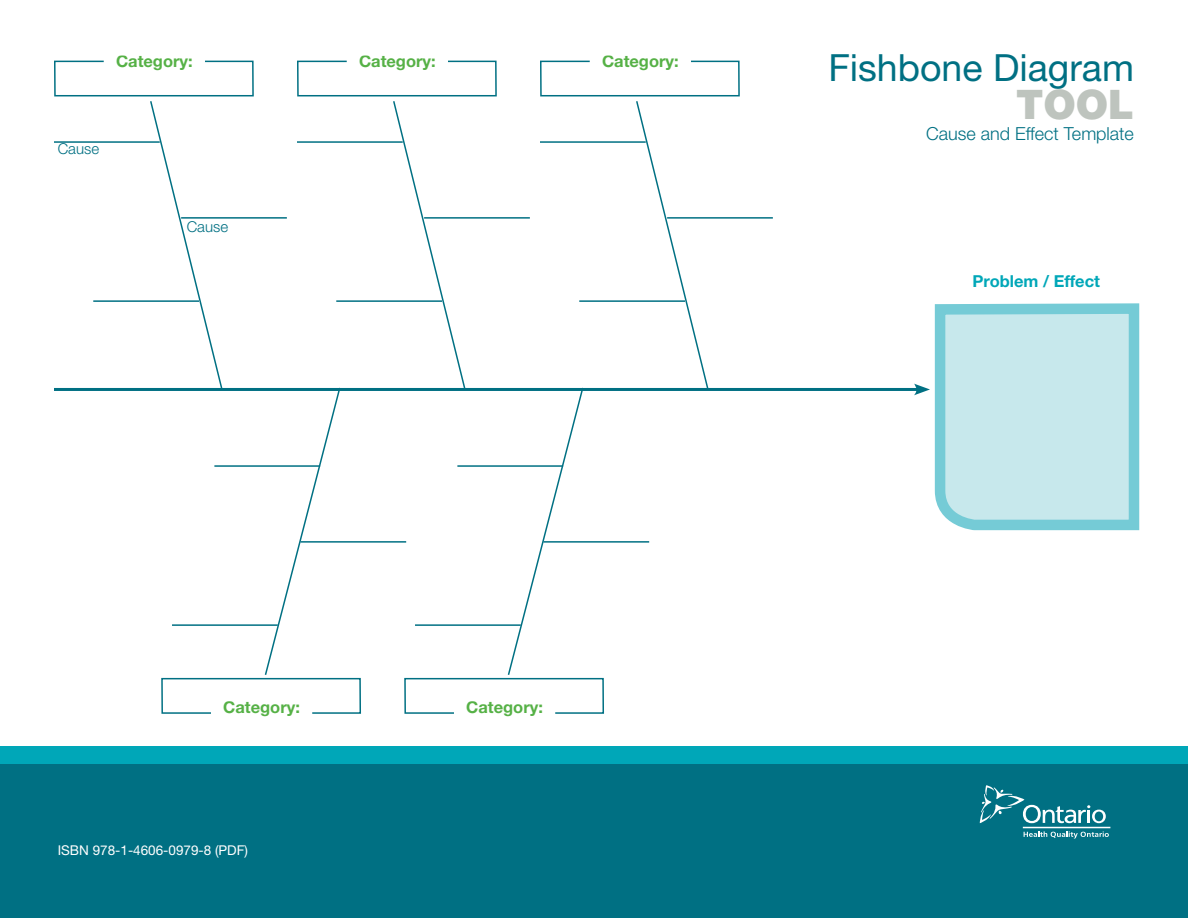
<style>
.page{position:relative;width:1188px;height:918px;background:#fff}
.page>*{position:absolute;margin:0;border:0;box-sizing:border-box;transform-origin:0 0}
.t1{font:900 40.8px "Helvetica Neue LT Std";color:#bec4be}
.t2{font:37.5px "Helvetica Neue LT Std";color:#007083}
.t3{font:300 18px "Helvetica Neue LT Std";color:#007083}
.t4{font:700 16.5px "Helvetica Neue LT Std";color:#56b146}
.t5{font:700 16.5px "Helvetica Neue LT Std";color:#00a7b8}
.t6{font:300 15px "Helvetica Neue LT Std";color:#007083}
.t7{font:13.5px "Helvetica Neue LT Std";color:#fff}
</style>
<div class="page">
<div style="left:0;top:755px;width:1188px;height:163px;background:#007083"></div>
<div style="left:0;top:746px;width:1188px;height:17px;background:#00a7b8"></div>
<svg style="left:980px;top:785px;width:126px;height:38px"></svg>
<svg style="left:1024px;top:831px;width:85px;height:8px"></svg>
<hr style="left:1023px;top:827px;width:87px;height:1px;background:#fff">
<hr style="left:54px;top:388px;width:866px;height:3px;background:#007083">
<svg style="left:914px;top:384px;width:16px;height:11px"></svg>
<div style="left:54px;top:61px;width:200px;height:35px;border:2px solid #007083"></div>
<div style="left:161px;top:678px;width:200px;height:36px;border:2px solid #007083"></div>
<div style="left:404px;top:678px;width:200px;height:36px;border:2px solid #007083"></div>
<div style="left:297px;top:61px;width:200px;height:35px;border:2px solid #007083"></div>
<div style="left:540px;top:61px;width:200px;height:35px;border:2px solid #007083"></div>
<div style="left:104px;top:55px;width:100px;height:25px;background:#fff"></div>
<div style="left:212px;top:700px;width:99px;height:25px;background:#fff"></div>
<div style="left:455px;top:700px;width:99px;height:25px;background:#fff"></div>
<div style="left:347px;top:55px;width:100px;height:25px;background:#fff"></div>
<div style="left:590px;top:55px;width:100px;height:25px;background:#fff"></div>
<svg style="left:150px;top:101px;width:73px;height:287px"></svg>
<svg style="left:264px;top:387px;width:76px;height:288px"></svg>
<svg style="left:507px;top:387px;width:76px;height:288px"></svg>
<svg style="left:393px;top:101px;width:73px;height:287px"></svg>
<svg style="left:636px;top:101px;width:73px;height:287px"></svg>
<hr style="left:54px;top:141px;width:106px;height:2px;background:#007083">
<hr style="left:214px;top:465px;width:106px;height:2px;background:#007083">
<hr style="left:457px;top:465px;width:106px;height:2px;background:#007083">
<hr style="left:297px;top:141px;width:106px;height:2px;background:#007083">
<hr style="left:540px;top:141px;width:106px;height:2px;background:#007083">
<hr style="left:93px;top:300px;width:106px;height:2px;background:#007083">
<hr style="left:172px;top:624px;width:106px;height:2px;background:#007083">
<hr style="left:415px;top:624px;width:106px;height:2px;background:#007083">
<hr style="left:336px;top:300px;width:106px;height:2px;background:#007083">
<hr style="left:579px;top:300px;width:106px;height:2px;background:#007083">
<hr style="left:181px;top:217px;width:106px;height:2px;background:#007083">
<hr style="left:300px;top:541px;width:106px;height:2px;background:#007083">
<hr style="left:543px;top:541px;width:106px;height:2px;background:#007083">
<hr style="left:424px;top:217px;width:106px;height:2px;background:#007083">
<hr style="left:667px;top:217px;width:106px;height:2px;background:#007083">
<svg style="left:934px;top:303px;width:206px;height:228px;background:#b9e3e8"></svg>
<p class="t4" style="left:116px;top:51px;width:78px">Category:</p>
<p class="t6" style="left:58px;top:139px;width:43px">Cause</p>
<p class="t6" style="left:187px;top:217px;width:43px">Cause</p>
<p class="t4" style="left:359px;top:51px;width:78px">Category:</p>
<p class="t4" style="left:602px;top:51px;width:78px">Category:</p>
<h2 class="t2" style="left:828px;top:45px;width:307px">Fishbone Diagram</h2>
<h1 class="t1" style="left:1016px;top:81px;width:119px">TOOL</h1>
<p class="t3" style="left:926px;top:123px;width:209px">Cause and Effect Template</p>
<p class="t5" style="left:973px;top:271px;width:129px">Problem / Effect</p>
<p class="t4" style="left:223px;top:697px;width:78px">Category:</p>
<p class="t4" style="left:466px;top:697px;width:78px">Category:</p>
<p class="t7" style="left:58px;top:843px;width:192px">ISBN 978-1-4606-0979-8 (PDF)</p>
</div>
